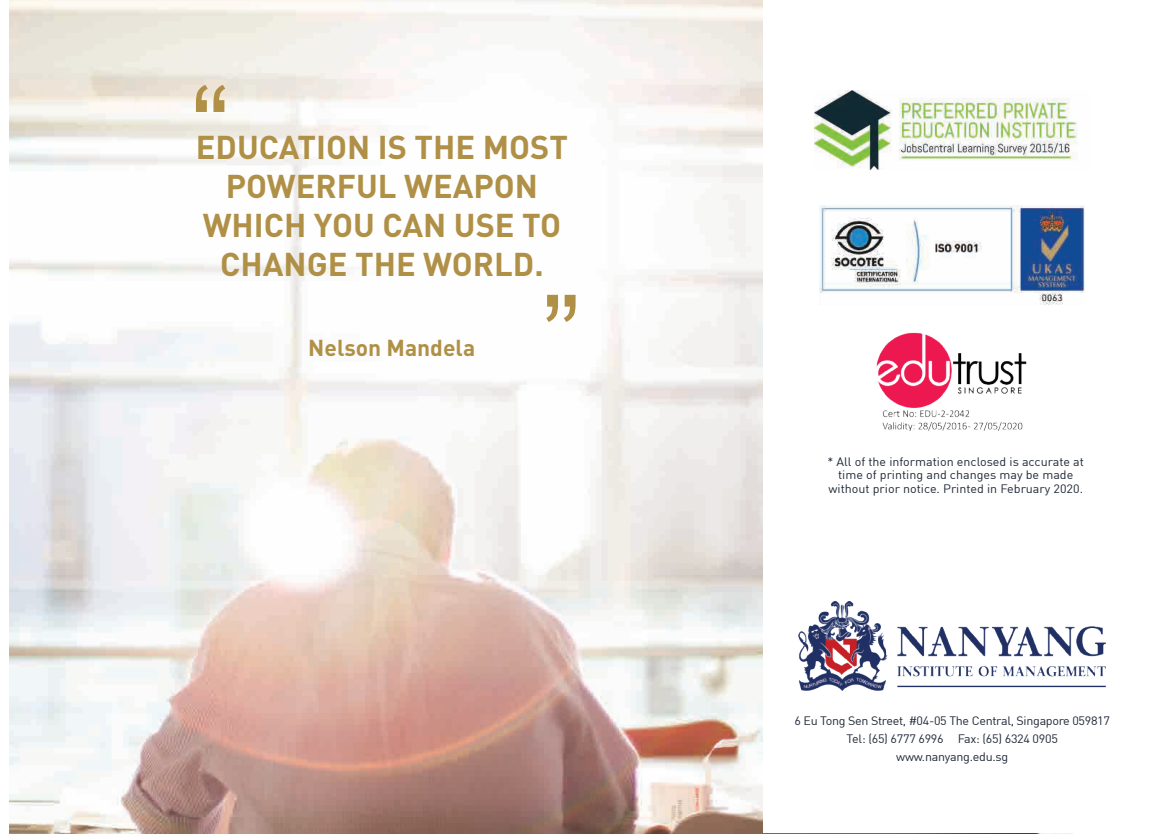
<style>
.page{position:relative;width:1166px;height:834px;background:#fff}
.page>*{position:absolute;margin:0;border:0;box-sizing:border-box;transform-origin:0 0}
.t1{font:700 32.55px/39px "DIN";color:#b09046;text-align:center}
.t2{font:700 22.8px "DIN";color:#b09046}
.t3{font:12px/13.5px "DIN";color:#202837;text-align:center;scale:1.04 1}
.t4{font:12px/18px "DIN";letter-spacing:-.025em;color:#202837;text-align:center;scale:1.04 1}
</style>
<div class="page">
<img style="left:9px;top:0;width:754px;height:833px">
<svg style="left:196px;top:85px;width:29px;height:27px"></svg>
<svg style="left:546px;top:295px;width:29px;height:27px"></svg>
<div style="left:762px;top:0;width:387px;height:832px;background:#fff"></div>
<img style="left:814px;top:90px;width:264px;height:79px">
<img style="left:876px;top:332px;width:151px;height:98px">
<img style="left:819px;top:206px;width:265px;height:98px">
<img style="left:798px;top:601px;width:307px;height:89px">
<h1 class="t1" style="left:196px;top:126px;width:373px">EDUCATION IS THE MOST<br>POWERFUL WEAPON<br>WHICH YOU CAN USE TO<br>CHANGE THE WORLD.</h1>
<h2 class="t2" style="left:308px;top:333px;width:168px">Nelson Mandela</h2>
<p class="t3" style="left:827px;top:454px;width:248px">* All of the information enclosed is accurate at time of printing and changes may be made without prior notice. Printed in February 2020.</p>
<p class="t4" style="left:794px;top:711px;width:305px">6 Eu Tong Sen Street, #04-05 The Central, Singapore 059817<br>Tel: (65) 6777 6996 Fax: (65) 6324 0905 www.nanyang.edu.sg</p>
</div>
